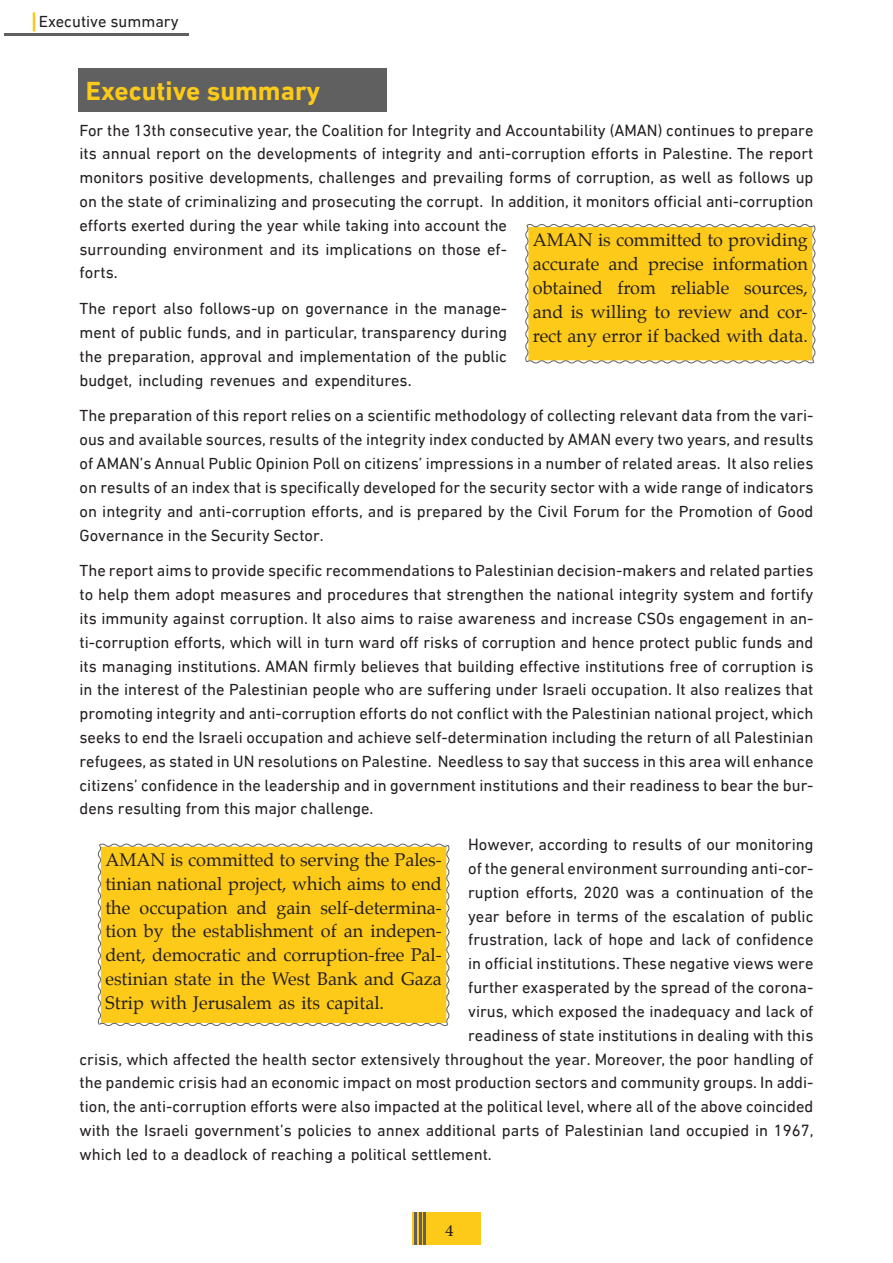
<style>
.page{position:relative;width:893px;height:1263px;background:#fff}
.page>*{position:absolute;margin:0;border:0;box-sizing:border-box;transform-origin:0 0}
.t1{font:700 27px "DIN Next LT Arabic";color:#fdca19}
.t2{font:24px "Adobe Arabic";color:#231f20}
.t3{font:18px/23.9px "Palatino CE";color:#231f20;text-align:justify}
.t4{font:16.5px/23.9px "DIN Next LT Arabic";color:#231f20;text-align:justify}
</style>
<div class="page">
<hr style="left:4px;top:33px;width:185px;height:2px;background:#606060">
<svg style="left:33px;top:12px;width:2px;height:19px"></svg>
<div style="left:412px;top:1213px;width:69px;height:32px;background:#fdca19"></div>
<hr style="left:423px;top:1212px;width:3px;height:33px;background:#606060">
<hr style="left:419px;top:1212px;width:2px;height:33px;background:#606060">
<hr style="left:414px;top:1212px;width:3px;height:33px;background:#606060">
<div style="left:78px;top:68px;width:308px;height:43px;background:#606060"></div>
<svg style="left:85px;top:111px;width:239px;height:1px"></svg>
<svg style="left:525px;top:224px;width:291px;height:140px;background:#f9ca25"></svg>
<div style="left:97px;top:843px;width:353px;height:183px;background:#fdca19"></div>
<p class="t4" style="left:39px;top:10px;width:141px">Executive summary</p>
<p class="t1" style="left:86px;top:75px;width:236px">Executive summary</p>
<p class="t4" style="left:80px;top:118px;width:735px;text-align:left">For the 13th consecutive year, the Coalition for Integrity and Accountability (AMAN) continues to prepare its annual report on the developments of integrity and anti-corruption efforts in Palestine. The report monitors positive developments, challenges and prevailing forms of corruption, as well as follows up on the state of criminalizing and prosecuting the corrupt. In addition, it monitors official anti-corruption efforts exerted during the year while taking into account the<br>surrounding environment and its implications on those ef-<br>forts.</p>
<p class="t4" style="left:80px;top:297px;width:429px">The report also follows-up on governance in the manage&shy;ment of public funds, and in particular, transparency during the preparation, approval and implementation of the public budget, including revenues and expenditures.</p>
<p class="t4" style="left:80px;top:404px;width:735px">The preparation of this report relies on a scientific methodology of collecting relevant data from the vari&shy;ous and available sources, results of the integrity index conducted by AMAN every two years, and results of AMAN’s Annual Public Opinion Poll on citizens’ impressions in a number of related areas. It also relies on results of an index that is specifically developed for the security sector with a wide range of indicators on integrity and anti-corruption efforts, and is prepared by the Civil Forum for the Promotion of Good Governance in the Security Sector.</p>
<p class="t4" style="left:80px;top:559px;width:735px">The report aims to provide specific recommendations to Palestinian decision-makers and related parties to help them adopt measures and procedures that strengthen the national integrity system and fortify its immunity against corruption. It also aims to raise awareness and increase CSOs engagement in an&shy;ti-corruption efforts, which will in turn ward off risks of corruption and hence protect public funds and its managing institutions. AMAN firmly believes that building effective institutions free of corruption is in the interest of the Palestinian people who are suffering under Israeli occupation. It also realizes that promoting integrity and anti-corruption efforts do not conflict with the Palestinian national project, which seeks to end the Israeli occupation and achieve self-determination including the return of all Palestinian refugees, as stated in UN resolutions on Palestine. Needless to say that success in this area will enhance citizens’ confidence in the leadership and in government institutions and their readiness to bear the bur&shy;dens resulting from this major challenge.</p>
<p class="t4" style="left:468px;top:833px;width:347px">However, according to results of our monitoring</p>
<p class="t4" style="left:468px;top:856px;width:347px">of the general environment surrounding anti-cor-</p>
<p class="t4" style="left:468px;top:880px;width:347px">ruption efforts, 2020 was a continuation of the</p>
<p class="t4" style="left:468px;top:904px;width:347px">year before in terms of the escalation of public</p>
<p class="t4" style="left:468px;top:928px;width:347px">frustration, lack of hope and lack of confidence</p>
<p class="t4" style="left:468px;top:952px;width:347px">in official institutions. These negative views were</p>
<p class="t4" style="left:468px;top:975px;width:347px">further exasperated by the spread of the corona-</p>
<p class="t4" style="left:468px;top:999px;width:347px">virus, which exposed the inadequacy and lack of</p>
<p class="t4" style="left:468px;top:1023px;width:347px">readiness of state institutions in dealing with this</p>
<p class="t4" style="left:80px;top:1047px;width:735px">crisis, which affected the health sector extensively throughout the year. Moreover, the poor handling of</p>
<p class="t4" style="left:80px;top:1071px;width:735px">the pandemic crisis had an economic impact on most production sectors and community groups. In addi-</p>
<p class="t4" style="left:80px;top:1094px;width:735px">tion, the anti-corruption efforts were also impacted at the political level, where all of the above coincided</p>
<p class="t4" style="left:80px;top:1118px;width:735px">with the Israeli government’s policies to annex additional parts of Palestinian land occupied in 1967,</p>
<p class="t4" style="left:80px;top:1142px;width:414px">which led to a deadlock of reaching a political settlement.</p>
<p class="t3" style="left:533px;top:230px;width:277px">AMAN is committed to providing accurate and precise information obtained from reliable sources, and is willing to review and cor&shy;rect any error if backed with data.</p>
<p class="t3" style="left:105px;top:849px;width:338px">AMAN is committed to serving the Pales&shy;tinian national project, which aims to end the occupation and gain self-determina&shy;tion by the establishment of an indepen&shy;dent, democratic and corruption-free Pal&shy;estinian state in the West Bank and Gaza Strip with Jerusalem as its capital.</p>
<p class="t2" style="left:445px;top:1213px;width:10px">4</p>
</div>
